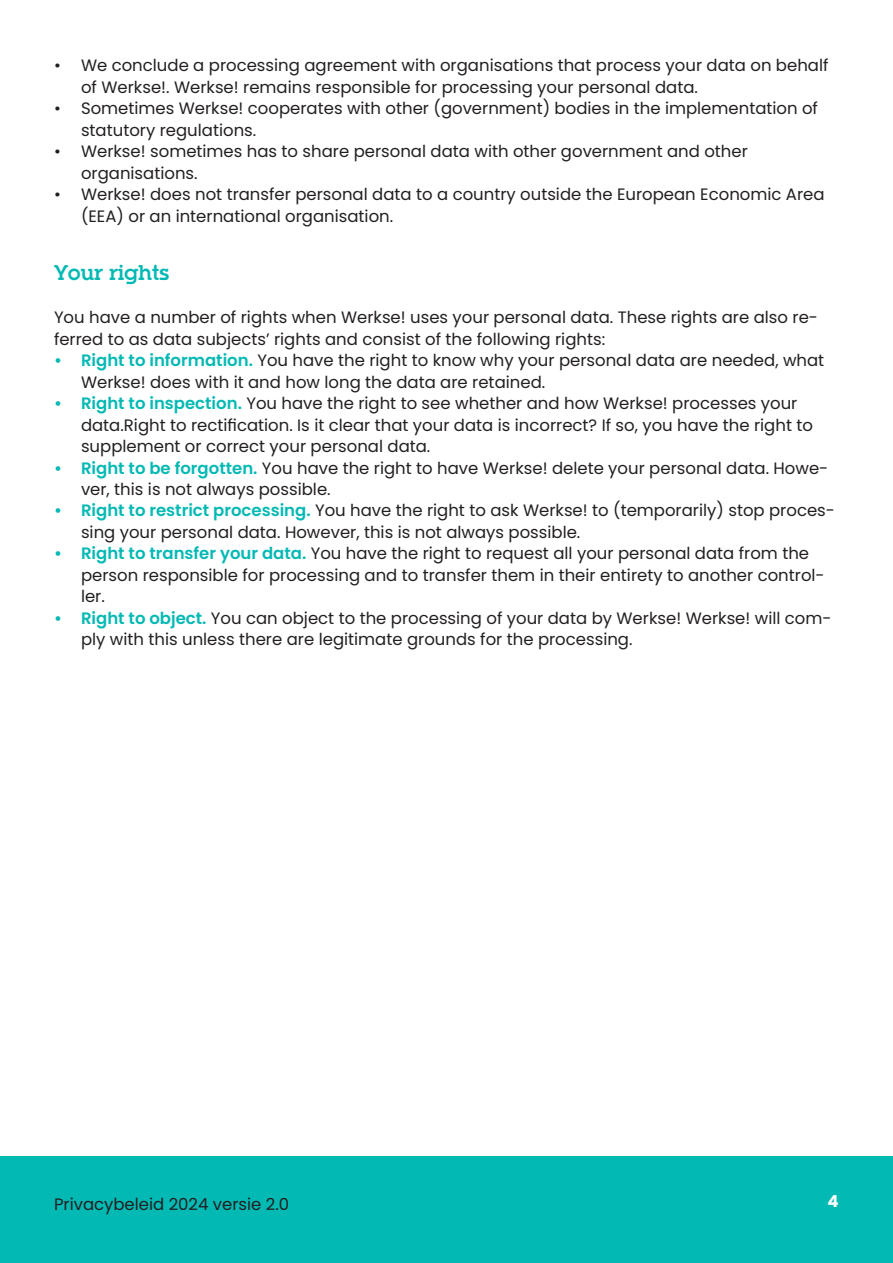
<style>
.page{position:relative;width:893px;height:1263px;background:#fff}
.page>*{position:absolute;margin:0;border:0;box-sizing:border-box;transform-origin:0 0}
.t1{font:700 21px "Ponsi Rounded Slab";color:#03b9b4}
.t2{font:16.5px/21.5px "Poppins";color:#231f20}
.t3{font:700 16.5px "Poppins";color:#fff}
.s1{font-weight:600;color:#03b9b4}
</style>
<div class="page">
<div style="left:0;top:1157px;width:893px;height:106px;background:#03b9b4"></div>
<p class="t2" style="left:81px;top:55px;width:749px;text-indent:-27px">• We conclude a processing agreement with organisations that process your data on behalf of Werkse!. Werkse! remains responsible for processing your personal data.</p>
<p class="t2" style="left:81px;top:98px;width:739px;text-indent:-27px">• Sometimes Werkse! cooperates with other (government) bodies in the implementation of statutory regulations.</p>
<p class="t2" style="left:81px;top:141px;width:668px;text-indent:-27px">• Werkse! sometimes has to share personal data with other government and other organisations.</p>
<p class="t2" style="left:81px;top:184px;width:745px;text-indent:-27px">• Werkse! does not transfer personal data to a country outside the European Economic Area (EEA) or an international organisation.</p>
<p class="t1" style="left:54px;top:259px;width:117px">Your rights</p>
<p class="t2" style="left:54px;top:307px;width:765px">You have a number of rights when Werkse! uses your personal data. These rights are also re&shy;ferred to as data subjects’ rights and consist of the following rights:</p>
<p class="t2" style="left:81px;top:350px;width:745px;text-indent:-27px"><span class="s1">• Right to information.</span> You have the right to know why your personal data are needed, what<br>Werkse! does with it and how long the data are retained.</p>
<p class="t2" style="left:81px;top:393px;width:733px;text-indent:-27px"><span class="s1">• Right to inspection.</span> You have the right to see whether and how Werkse! processes your data.Right to rectification. Is it clear that your data is incorrect? If so, you have the right to supplement or correct your personal data.</p>
<p class="t2" style="left:81px;top:457px;width:749px;text-indent:-27px"><span class="s1">• Right to be forgotten.</span> You have the right to have Werkse! delete your personal data. Howe&shy;ver, this is not always possible.</p>
<p class="t2" style="left:81px;top:500px;width:755px;text-indent:-27px"><span class="s1">• Right to restrict processing.</span> You have the right to ask Werkse! to (temporarily) stop proces&shy;sing your personal data. However, this is not always possible.</p>
<p class="t2" style="left:81px;top:543px;width:745px;text-indent:-27px"><span class="s1">• Right to transfer your data.</span> You have the right to request all your personal data from the person responsible for processing and to transfer them in their entirety to another control&shy;ler.</p>
<p class="t2" style="left:81px;top:607px;width:752px;text-indent:-27px"><span class="s1">• Right to object.</span> You can object to the processing of your data by Werkse! Werkse! will com&shy;ply with this unless there are legitimate grounds for the processing.</p>
<p class="t2" style="left:54px;top:1194px;width:237px">Privacybeleid 2024 versie 2.0</p>
<p class="t3" style="left:828px;top:1191px;width:13px">4</p>
</div>
